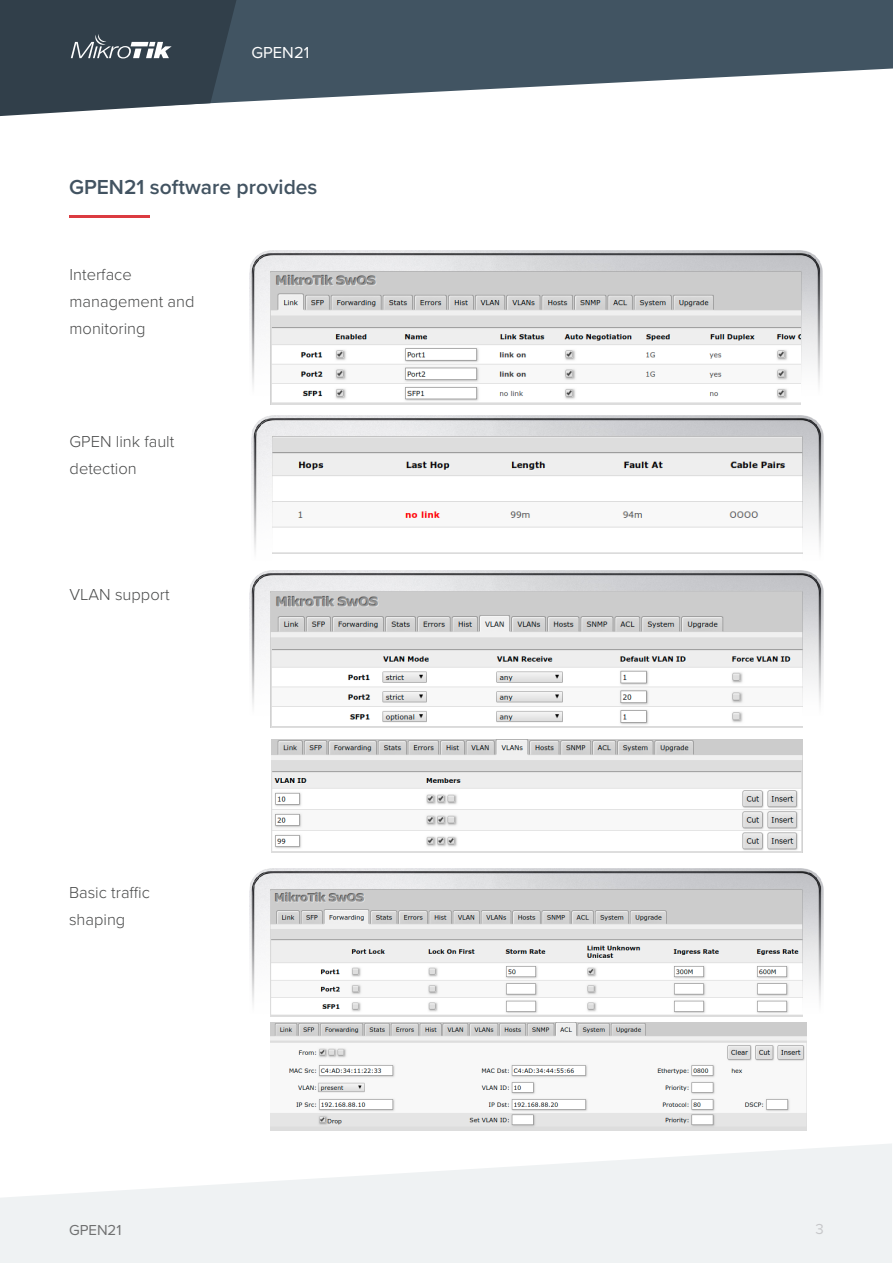
<style>
.page{position:relative;width:893px;height:1263px;background:#fff}
.page>*{position:absolute;margin:0;border:0;box-sizing:border-box;transform-origin:0 0}
.Mazie_virsraksti_201{font:600 21px "Proxima Nova";color:#425361}
.Teksts{font:300 16.5px/27px "Proxima Nova";color:#494a4a}
.t1{font:16.5px "Proxima Nova";color:#fff}
.t2{font:15px "Proxima Nova";color:#6f7070}
.t3{font:15px "Proxima Nova";color:#c7c8ca}
</style>
<div class="page">
<svg style="left:236px;top:0;width:657px;height:102px;fill:#415462"></svg>
<svg style="left:0;top:1144px;width:892px;height:119px;fill:#eff2f3"></svg>
<svg style="left:0;top:0;width:236px;height:116px;background:#43505a"></svg>
<img style="left:270px;top:717px;width:532px;height:10px">
<img style="left:271px;top:396px;width:530px;height:8px">
<img style="left:249px;top:250px;width:574px;height:146px">
<hr style="left:69px;top:215px;width:81px;height:3px;background:#db3b40">
<img style="left:271px;top:740px;width:531px;height:112px">
<img style="left:251px;top:416px;width:573px;height:138px">
<img style="left:249px;top:570px;width:575px;height:147px">
<img style="left:249px;top:868px;width:575px;height:146px">
<img style="left:270px;top:1022px;width:537px;height:108px">
<p class="t1" style="left:251px;top:40px;width:59px">GPEN21</p>
<p class="Mazie_virsraksti_201" style="left:69px;top:172px;width:250px">GPEN21 software provides</p>
<p class="Teksts" style="left:70px;top:260px;width:126px">Interface management and monitoring</p>
<p class="Teksts" style="left:70px;top:427px;width:106px">GPEN link fault detection</p>
<p class="Teksts" style="left:70px;top:580px;width:101px">VLAN support</p>
<p class="Teksts" style="left:69px;top:878px;width:83px">Basic traffic</p>
<p class="Teksts" style="left:69px;top:905px;width:58px">shaping</p>
<p class="t2" style="left:69px;top:1218px;width:54px">GPEN21</p>
<p class="t3" style="left:816px;top:1218px;width:10px">3</p>
</div>
